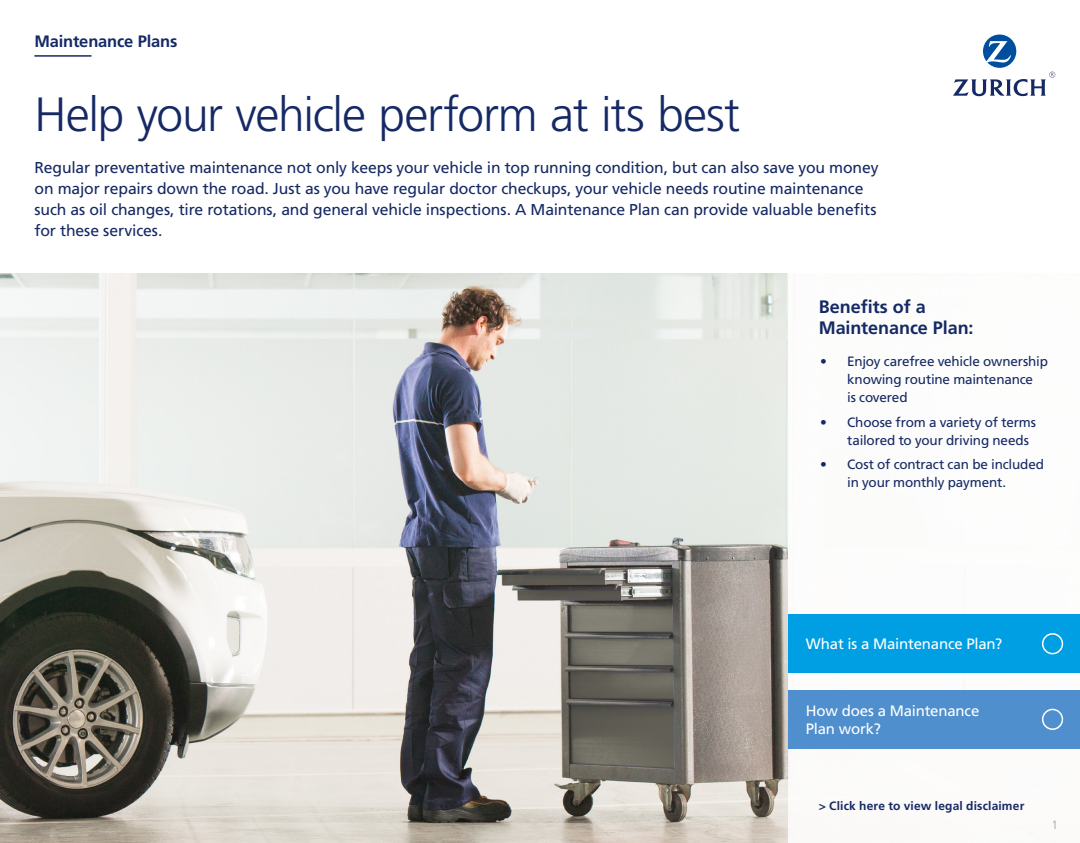
<style>
.page{position:relative;width:1080px;height:843px;background:#fff}
.page>*{position:absolute;margin:0;border:0;box-sizing:border-box;transform-origin:0 0}
.t1{font:300 48px "Frutiger LT Std";letter-spacing:-.025em;color:#152964}
.t2{font:700 18px/21px "Frutiger LT Std";letter-spacing:-.005em;color:#152964}
.t3{font:700 16.5px "Frutiger LT Std";letter-spacing:-.01em;color:#152964}
.t4{font:15.75px/21px "Frutiger LT Std";letter-spacing:-.01em;color:#152964}
.t5{font:15px/18px "Frutiger LT Std";letter-spacing:-.015em;color:#fff}
.t6{font:13.5px/18px "Frutiger LT Std";letter-spacing:-.015em;color:#152964}
.t7{font:700 12px "Frutiger LT Std";letter-spacing:.015em;color:#152964}
.t8{font:300 12px "Frutiger LT Std";color:#a89f95}
</style>
<div class="page">
<hr style="left:34px;top:55px;width:58px;height:2px;background:#152964">
<svg style="left:953px;top:34px;width:102px;height:62px"></svg>
<img style="left:0;top:273px;width:789px;height:569px">
<div style="left:789px;top:690px;width:291px;height:58px;background:#4f8fcd"></div>
<div style="left:789px;top:614px;width:291px;height:58px;background:#009fe3"></div>
<div style="left:1042px;top:633px;width:21px;height:21px;border:2px solid #fff;border-radius:50%"></div>
<div style="left:1042px;top:708px;width:21px;height:21px;border:2px solid #fff;border-radius:50%"></div>
<p class="t3" style="left:34px;top:32px;width:145px">Maintenance Plans</p>
<h1 class="t1" style="left:34px;top:88px;width:707px">Help your vehicle perform at its best</h1>
<p class="t4" style="left:34px;top:157px;width:846px">Regular preventative maintenance not only keeps your vehicle in top running condition, but can also save you money on major repairs down the road. Just as you have regular doctor checkups, your vehicle needs routine maintenance such as oil changes, tire rotations, and general vehicle inspections. A Maintenance Plan can provide valuable benefits for these services.</p>
<p class="t2" style="left:819px;top:296px;width:156px">Benefits of a<br>Maintenance Plan:</p>
<p class="t6" style="left:847px;top:352px;width:202px;text-indent:-27px">• Enjoy carefree vehicle ownership knowing routine maintenance<br>is covered</p>
<p class="t6" style="left:847px;top:413px;width:190px;text-indent:-27px">• Choose from a variety of terms tailored to your driving needs</p>
<p class="t6" style="left:847px;top:455px;width:198px;text-indent:-27px">• Cost of contract can be included in your monthly payment.</p>
<p class="t5" style="left:806px;top:635px;width:198px">What is a Maintenance Plan?</p>
<p class="t5" style="left:806px;top:701px;width:175px">How does a Maintenance<br>Plan work?</p>
<p class="t7" style="left:819px;top:798px;width:207px">&gt; Click here to view legal disclaimer</p>
<p class="t8" style="left:1052px;top:818px;width:8px">1</p>
</div>
